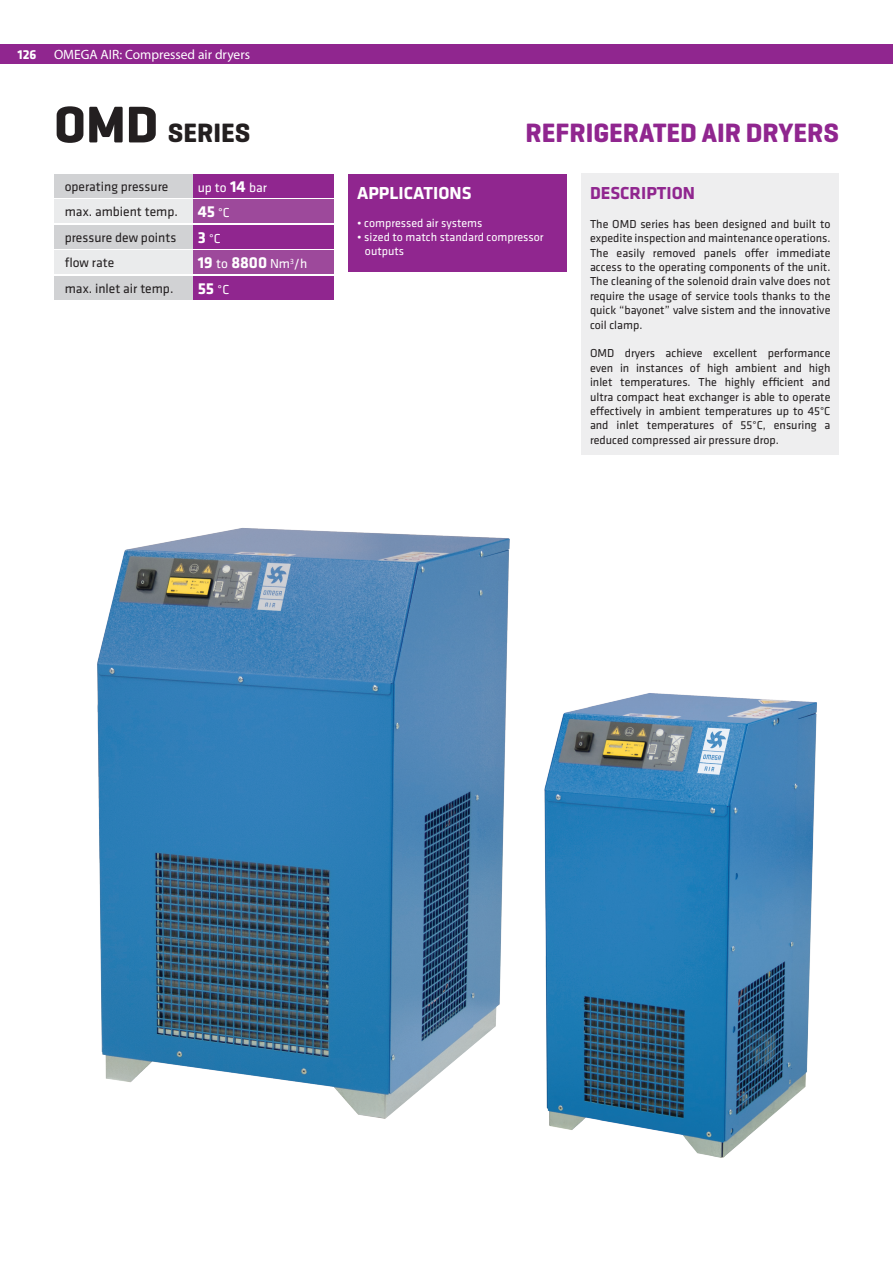
<style>
.page{position:relative;width:893px;height:1263px;background:#fff}
.page>*{position:absolute;margin:0;border:0;box-sizing:border-box;transform-origin:0 0}
.t1{font:700 27px "Geogrotesque";color:#90268f}
.t2{font:700 27px "Geogrotesque";color:#231f20}
.t3{font:700 18px "Klavika Basic";color:#fff}
.t4{font:700 18px "Klavika Basic";color:#90268f}
.t5{font:700 16.5px "Klavika Basic";color:#fff}
.t6{font:13.5px "Klavika Basic";color:#231f20}
.t7{font:13.5px "Myriad Pro";color:#fff}
.t8{font:13.5px "Klavika Basic";color:#fff}
.t9{font:700 13.5px "Klavika Basic";color:#fff}
.t10{font:12px/14.4px "Klavika Basic";color:#231f20;text-align:justify}
.t11{font:12px "Klavika Basic";color:#fff}
.s1{font-size:52.5px}
.s2{font-weight:700;font-size:16.5px}
.s3{font-weight:400;font-size:13.5px}
</style>
<div class="page">
<img style="left:97px;top:528px;width:413px;height:591px">
<img style="left:544px;top:693px;width:273px;height:465px">
<div style="left:0;top:44px;width:893px;height:20px;background:#90268f"></div>
<div style="left:349px;top:174px;width:218px;height:97px;background:#90268f"></div>
<div style="left:54px;top:174px;width:150px;height:23px;background:#d1d2d4"></div>
<div style="left:54px;top:225px;width:150px;height:23px;background:#d1d2d4"></div>
<div style="left:54px;top:276px;width:150px;height:23px;background:#d1d2d4"></div>
<div style="left:54px;top:199px;width:150px;height:24px;background:#eaebec"></div>
<div style="left:54px;top:250px;width:150px;height:24px;background:#eaebec"></div>
<div style="left:581px;top:174px;width:258px;height:281px;background:#eeeeef"></div>
<div style="left:193px;top:174px;width:141px;height:23px;background:#90268f"></div>
<div style="left:193px;top:225px;width:141px;height:23px;background:#90268f"></div>
<div style="left:193px;top:276px;width:141px;height:23px;background:#90268f"></div>
<div style="left:193px;top:199px;width:141px;height:24px;background:#9d499b"></div>
<div style="left:193px;top:250px;width:141px;height:24px;background:#9d499b"></div>
<p class="t9" style="left:17px;top:45px;width:21px">126</p>
<p class="t7" style="left:54px;top:46px;width:198px">OMEGA AIR: Compressed air dryers</p>
<p class="t2" style="left:54px;top:116px;width:198px"><span class="s1">OMD</span> SERIES</p>
<p class="t6" style="left:65px;top:177px;width:105px">operating pressure</p>
<p class="t6" style="left:65px;top:228px;width:113px">pressure dew points</p>
<p class="t6" style="left:65px;top:279px;width:110px">max. inlet air temp.</p>
<p class="t6" style="left:65px;top:203px;width:115px">max. ambient temp.</p>
<p class="t6" style="left:65px;top:254px;width:51px">flow rate</p>
<p class="t8" style="left:198px;top:179px;width:71px">up to <span class="s2">14</span> bar</p>
<p class="t8" style="left:198px;top:229px;width:25px"><span class="s2">3</span> °C</p>
<p class="t5" style="left:198px;top:200px;width:33px">45 <span class="s3">°C</span></p>
<p class="t5" style="left:198px;top:251px;width:111px">19 <span class="s3">to</span> 8800 <span class="s3">Nm</span><sup>3</sup><span class="s3">/h</span></p>
<p class="t5" style="left:198px;top:276px;width:33px">55 <span class="s3">°C</span></p>
<p class="t1" style="left:526px;top:116px;width:315px">REFRIGERATED AIR DRYERS</p>
<p class="t3" style="left:357px;top:180px;width:116px">APPLICATIONS</p>
<p class="t11" style="left:357px;top:215px;width:127px">• compressed air systems</p>
<p class="t11" style="left:357px;top:229px;width:188px">• sized to match standard compressor</p>
<p class="t11" style="left:365px;top:244px;width:41px">outputs</p>
<p class="t4" style="left:590px;top:180px;width:106px">DESCRIPTION</p>
<p class="t10" style="left:590px;top:216px;width:242px">The OMD series has been designed and built to expedite inspection and maintenance operations.<br>The easily removed panels offer immediate access to the operating components of the unit.<br>The cleaning of the solenoid drain valve does not require the usage of service tools thanks to the quick “bayonet” valve sistem and the innovative coil clamp.</p>
<p class="t10" style="left:590px;top:346px;width:242px">OMD dryers achieve excellent performance even in instances of high ambient and high inlet temperatures. The highly efficient and ultra compact heat exchanger is able to operate effectively in ambient temperatures up to 45°C and inlet temperatures of 55°C, ensuring a reduced compressed air pressure drop.</p>
</div>
